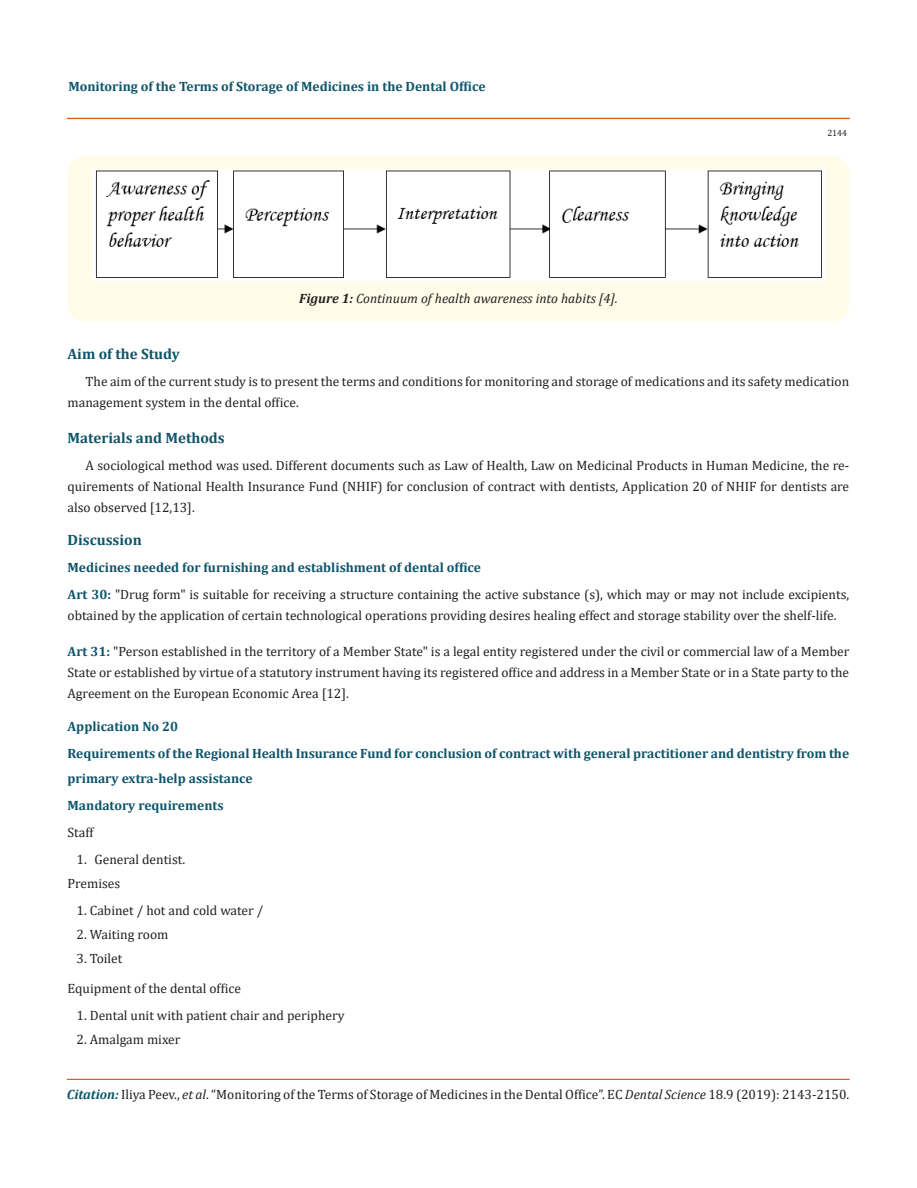
<style>
.page{position:relative;width:917px;height:1188px;background:#fff}
.page>*{position:absolute;margin:0;border:0;box-sizing:border-box;transform-origin:0 0}
.t1{font:700 15px "Cambria";color:#0e546a}
.List_Paragraph{font:13.5px/21px "Cambria";color:#231f20}
.t2{font:700 13.5px/24.8px "Cambria";color:#0e546a}
.t3{font:italic 13.5px "Cambria";color:#231f20}
.t4{font:9px "Cambria";color:#231f20}
.s1{font-weight:700}
.s2{font-weight:700;color:#0e546a}
.s3{font-weight:700;font-style:italic;color:#0e546a}
.s4{font-style:italic}
</style>
<div class="page">
<div style="left:67px;top:118px;width:782px;height:1px;border:1px solid #e05d1a"></div>
<div style="left:67px;top:1079px;width:782px;height:1px;border:1px solid #e05d1a"></div>
<div style="left:67px;top:156px;width:782px;height:166px;background:#fffde9;border-radius:18px"></div>
<img style="left:92px;top:169px;width:732px;height:112px">
<p class="t2" style="left:68px;top:74px;width:419px">Monitoring of the Terms of Storage of Medicines in the Dental Office</p>
<p class="t3" style="left:299px;top:289px;width:320px"><span class="s1">Figure 1:</span> Continuum of health awareness into habits [4].</p>
<p class="t4" style="left:827px;top:128px;width:21px">2144</p>
<p class="t1" style="left:68px;top:344px;width:114px">Aim of the Study</p>
<p class="List_Paragraph" style="left:68px;top:371px;width:783px;text-indent:18px">The aim of the current study is to present the terms and conditions for monitoring and storage of medications and its safety medication management system in the dental office.</p>
<p class="t1" style="left:68px;top:428px;width:159px">Materials and Methods</p>
<p class="List_Paragraph" style="left:68px;top:455px;width:783px;text-align:justify;text-indent:18px">A sociological method was used. Different documents such as Law of Health, Law on Medicinal Products in Human Medicine, the re&shy;quirements of National Health Insurance Fund (NHIF) for conclusion of contract with dentists, Application 20 of NHIF for dentists are also observed [12,13].</p>
<p class="t1" style="left:68px;top:530px;width:76px">Discussion</p>
<p class="t2" style="left:68px;top:555px;width:415px">Medicines needed for furnishing and establishment of dental office</p>
<p class="List_Paragraph" style="left:68px;top:584px;width:783px"><span class="s2">Art 30:</span> "Drug form" is suitable for receiving a structure containing the active substance (s), which may or may not include excipients, obtained by the application of certain technological operations providing desires healing effect and storage stability over the shelf-life.</p>
<p class="List_Paragraph" style="left:68px;top:641px;width:783px;text-align:justify"><span class="s2">Art 31:</span> "Person established in the territory of a Member State" is a legal entity registered under the civil or commercial law of a Member State or established by virtue of a statutory instrument having its registered office and address in a Member State or in a State party to the Agreement on the European Economic Area [12].</p>
<p class="t2" style="left:68px;top:714px;width:112px">Application No 20</p>
<p class="t2" style="left:68px;top:741px;width:783px">Requirements of the Regional Health Insurance Fund for conclusion of contract with general practitioner and dentistry from the primary extra-help assistance</p>
<p class="t2" style="left:68px;top:793px;width:158px">Mandatory requirements</p>
<p class="List_Paragraph" style="left:68px;top:822px;width:28px">Staff</p>
<p class="List_Paragraph" style="left:76px;top:849px;width:110px">1. General dentist.</p>
<p class="List_Paragraph" style="left:68px;top:873px;width:54px">Premises</p>
<p class="List_Paragraph" style="left:76px;top:900px;width:188px">1. Cabinet / hot and cold water /</p>
<p class="List_Paragraph" style="left:76px;top:924px;width:93px">2. Waiting room</p>
<p class="List_Paragraph" style="left:76px;top:948px;width:47px">3. Toilet</p>
<p class="List_Paragraph" style="left:68px;top:978px;width:175px">Equipment of the dental office</p>
<p class="List_Paragraph" style="left:76px;top:1005px;width:269px">1. Dental unit with patient chair and periphery</p>
<p class="List_Paragraph" style="left:76px;top:1029px;width:105px">2. Amalgam mixer</p>
<p class="List_Paragraph" style="left:67px;top:1084px;width:783px"><span class="s3">Citation:</span> Iliya Peev., <span class="s4">et al</span>. “Monitoring of the Terms of Storage of Medicines in the Dental Office”. EC <span class="s4">Dental Science</span> 18.9 (2019): 2143-2150.</p>
</div>
